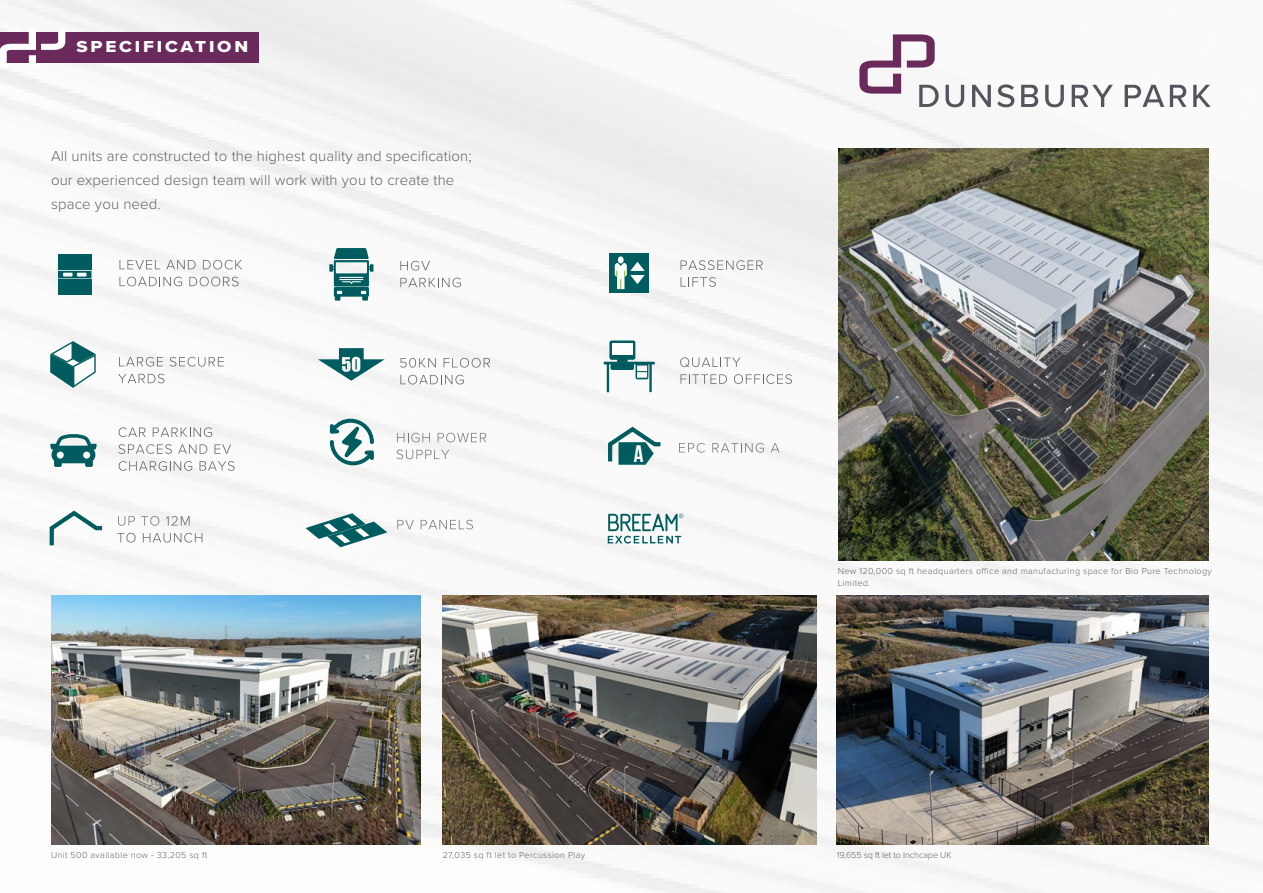
<style>
.page{position:relative;width:1263px;height:893px;background:#fff}
.page>*{position:absolute;margin:0;border:0;box-sizing:border-box;transform-origin:0 0}
.t1{font:700 23.85px "Bebas Neue";color:#fff}
.t2{font:16.5px "Proxima Nova Extrabld";letter-spacing:.15em;color:#fff;scale:1.13 1}
.t3{font:300 15px/24px "Proxima Nova";letter-spacing:.01em;color:#61646a}
.t4{font:300 9px/12px "Proxima Nova";letter-spacing:.04em;color:#61646a}
.t5{font:300 9px "Proxima Nova";letter-spacing:-.01em;color:#61646a}
</style>
<div class="page">
<img style="left:0;top:0;width:1263px;height:893px">
<div style="left:0;top:32px;width:258px;height:31px;background:#6b2a5c"></div>
<svg style="left:1125px;top:85px;width:39px;height:22px"></svg>
<svg style="left:1170px;top:85px;width:16px;height:22px"></svg>
<svg style="left:1193px;top:85px;width:18px;height:22px"></svg>
<svg style="left:945px;top:85px;width:19px;height:22px"></svg>
<svg style="left:972px;top:85px;width:19px;height:22px"></svg>
<svg style="left:997px;top:84px;width:17px;height:23px"></svg>
<svg style="left:1021px;top:85px;width:17px;height:22px"></svg>
<svg style="left:1045px;top:85px;width:19px;height:22px"></svg>
<svg style="left:1072px;top:85px;width:41px;height:22px"></svg>
<svg style="left:859px;top:34px;width:80px;height:73px"></svg>
<svg style="left:119px;top:357px;width:44px;height:10px"></svg>
<svg style="left:170px;top:357px;width:54px;height:10px"></svg>
<svg style="left:118px;top:374px;width:46px;height:9px"></svg>
<svg style="left:50px;top:341px;width:46px;height:47px"></svg>
<svg style="left:118px;top:516px;width:17px;height:10px"></svg>
<svg style="left:141px;top:516px;width:18px;height:10px"></svg>
<svg style="left:166px;top:516px;width:24px;height:9px"></svg>
<svg style="left:117px;top:533px;width:19px;height:10px"></svg>
<svg style="left:143px;top:533px;width:59px;height:10px"></svg>
<svg style="left:49px;top:508px;width:57px;height:42px"></svg>
<svg style="left:120px;top:260px;width:40px;height:9px"></svg>
<svg style="left:166px;top:260px;width:30px;height:9px"></svg>
<svg style="left:203px;top:260px;width:39px;height:9px"></svg>
<svg style="left:120px;top:277px;width:62px;height:9px"></svg>
<svg style="left:189px;top:277px;width:49px;height:9px"></svg>
<div style="left:58px;top:254px;width:33px;height:8px;background:#005c5e"></div>
<div style="left:58px;top:262px;width:33px;height:8px;background:#005c5e"></div>
<div style="left:58px;top:279px;width:33px;height:8px;background:#005c5e"></div>
<div style="left:58px;top:287px;width:33px;height:8px;background:#005c5e"></div>
<svg style="left:58px;top:271px;width:33px;height:7px"></svg>
<svg style="left:119px;top:427px;width:27px;height:10px"></svg>
<svg style="left:153px;top:427px;width:59px;height:10px"></svg>
<svg style="left:118px;top:444px;width:54px;height:10px"></svg>
<svg style="left:178px;top:444px;width:29px;height:10px"></svg>
<svg style="left:215px;top:444px;width:16px;height:10px"></svg>
<svg style="left:119px;top:461px;width:73px;height:10px"></svg>
<svg style="left:200px;top:461px;width:35px;height:10px"></svg>
<svg style="left:50px;top:433px;width:47px;height:34px"></svg>
<svg style="left:400px;top:358px;width:36px;height:10px"></svg>
<svg style="left:444px;top:358px;width:46px;height:10px"></svg>
<svg style="left:400px;top:375px;width:64px;height:9px"></svg>
<svg style="left:318px;top:348px;width:67px;height:33px"></svg>
<svg style="left:680px;top:357px;width:60px;height:10px"></svg>
<svg style="left:680px;top:374px;width:47px;height:10px"></svg>
<svg style="left:734px;top:374px;width:58px;height:10px"></svg>
<svg style="left:680px;top:260px;width:83px;height:10px"></svg>
<svg style="left:680px;top:277px;width:36px;height:10px"></svg>
<svg style="left:603px;top:338px;width:52px;height:54px"></svg>
<div style="left:612px;top:343px;width:20px;height:12px;background:#fff"></div>
<div style="left:610px;top:253px;width:39px;height:40px;background:#005c5e"></div>
<div style="left:618px;top:256px;width:6px;height:7px;background:#fff;border-radius:50%"></div>
<svg style="left:615px;top:261px;width:30px;height:28px"></svg>
<svg style="left:400px;top:261px;width:30px;height:9px"></svg>
<svg style="left:400px;top:278px;width:61px;height:9px"></svg>
<svg style="left:329px;top:248px;width:44px;height:53px"></svg>
<svg style="left:397px;top:433px;width:33px;height:9px"></svg>
<svg style="left:438px;top:433px;width:48px;height:9px"></svg>
<svg style="left:396px;top:450px;width:53px;height:9px"></svg>
<svg style="left:397px;top:520px;width:17px;height:9px"></svg>
<svg style="left:421px;top:520px;width:52px;height:9px"></svg>
<svg style="left:305px;top:513px;width:82px;height:34px"></svg>
<svg style="left:329px;top:418px;width:45px;height:48px"></svg>
<svg style="left:679px;top:443px;width:26px;height:10px"></svg>
<svg style="left:712px;top:443px;width:52px;height:10px"></svg>
<svg style="left:771px;top:443px;width:8px;height:9px"></svg>
<svg style="left:606px;top:424px;width:59px;height:42px"></svg>
<svg style="left:608px;top:514px;width:75px;height:30px"></svg>
<img style="left:838px;top:149px;width:371px;height:411px">
<img style="left:442px;top:595px;width:374px;height:250px">
<img style="left:837px;top:595px;width:372px;height:250px">
<img style="left:51px;top:595px;width:369px;height:249px">
<svg style="left:0;top:30px;width:65px;height:36px"></svg>
<h2 class="t2" style="left:77px;top:35px;width:153px">SPECIFICATION</h2>
<h3 class="t3" style="left:51px;top:143px;width:422px">All units are constructed to the highest quality and specification; our experienced design team will work with you to create the space you need.</h3>
<h1 class="t1" style="left:634px;top:441px;width:11px">A</h1>
<p class="t4" style="left:838px;top:564px;width:376px">New 120,000 sq ft headquarters office and manufacturing space for Bio Pure Technology<br>Limited.</p>
<p class="t4" style="left:51px;top:848px;width:158px">Unit 500 available now - 33,205 sq ft</p>
<p class="t4" style="left:443px;top:848px;width:144px">27,035 sq ft let to Percussion Play</p>
<p class="t5" style="left:837px;top:848px;width:116px">19,655 sq ft let to Inchcape UK</p>
</div>
